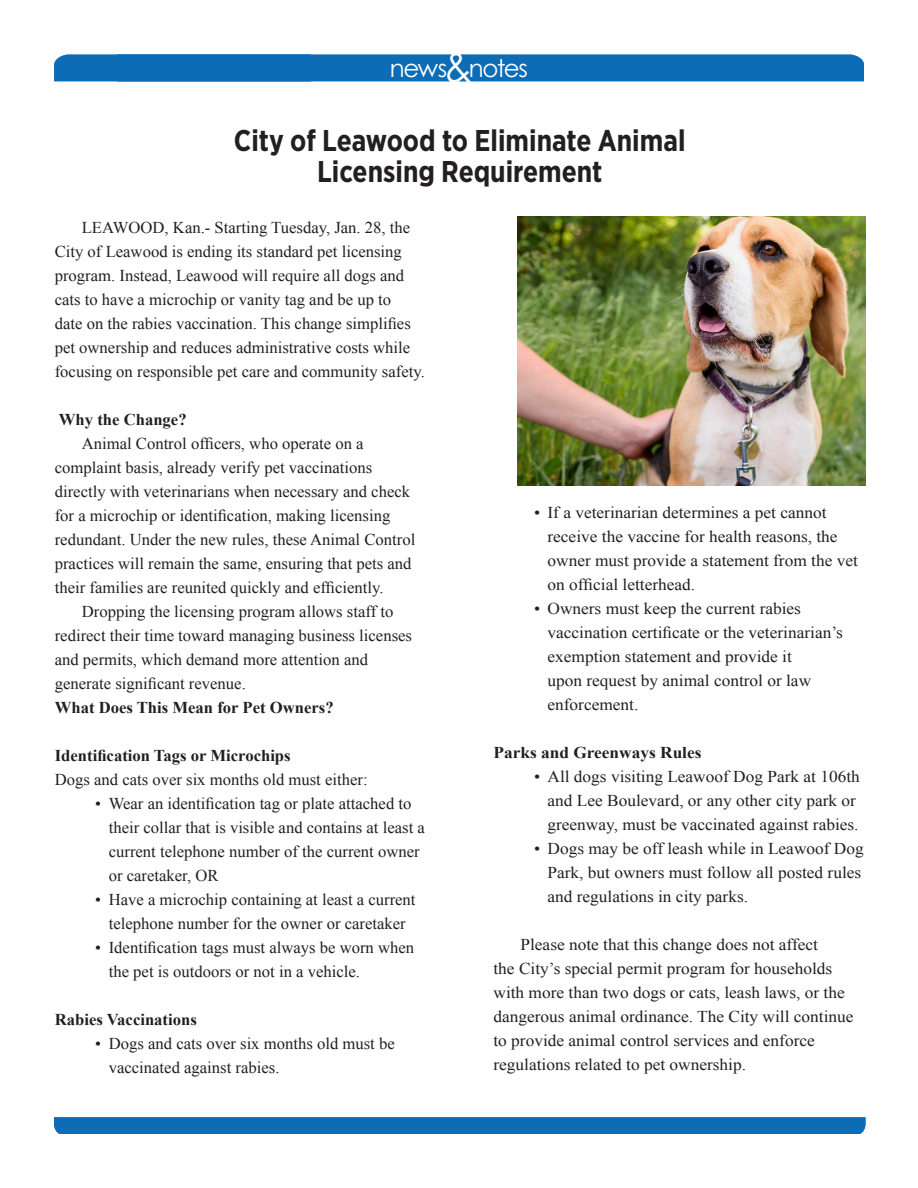
<style>
.page{position:relative;width:918px;height:1188px;background:#fff}
.page>*{position:absolute;margin:0;border:0;box-sizing:border-box;transform-origin:0 0}
.Main_Text{font:700 30px/31.5px "Gotham Narrow";color:#231f20;text-align:center;scale:.94 1}
.t1{font:24.45px "Century Gothic";letter-spacing:-.06em;color:#fff}
.Main_Text-2{font:16.5px/24px "Times New Roman";color:#231f20}
.Main_Text-3{font:16.5px/24px "Times New Roman";color:#231f20;scale:1.05 1}
.Main_Text-4{font:700 16.5px "Times New Roman";color:#231f20}
.Main_Text-5{font:700 16.5px "Times New Roman";color:#231f20;scale:1.05 1}
.s1{font-size:42.6px}
</style>
<div class="page">
<div style="left:54px;top:55px;width:810px;height:26px;background:#0d6cb6"></div>
<div style="left:54px;top:1117px;width:812px;height:17px;background:#0d6cb6"></div>
<img style="left:517px;top:216px;width:349px;height:270px">
<p class="t1" style="left:389px;top:53px;width:140px">news<span class="s1">&amp;</span>notes</p>
<p class="Main_Text" style="left:234px;top:124px;width:482px">City of Leawood to Eliminate Animal<br>Licensing Requirement</p>
<p class="Main_Text-2" style="left:55px;top:215px;width:372px;text-indent:27px">LEAWOOD, Kan.- Starting Tuesday, Jan. 28, the City of Leawood is ending its standard pet licensing program. Instead, Leawood will require all dogs and cats to have a microchip or vanity tag and be up to<br>date on the rabies vaccination. This change simplifies pet ownership and reduces administrative costs while focusing on responsible pet care and community safety.</p>
<p class="Main_Text-4" style="left:59px;top:408px;width:129px">Why the Change?</p>
<p class="Main_Text-2" style="left:55px;top:431px;width:362px;text-indent:27px">Animal Control officers, who operate on a complaint basis, already verify pet vaccinations directly with veterinarians when necessary and check for a microchip or identification, making licensing redundant. Under the new rules, these Animal Control practices will remain the same, ensuring that pets and their families are reunited quickly and efficiently.</p>
<p class="Main_Text-2" style="left:55px;top:599px;width:359px;text-indent:27px">Dropping the licensing program allows staff to redirect their time toward managing business licenses and permits, which demand more attention and generate significant revenue.</p>
<p class="Main_Text-4" style="left:55px;top:696px;width:280px">What Does This Mean for Pet Owners?</p>
<p class="Main_Text-4" style="left:55px;top:744px;width:237px">Identification Tags or Microchips</p>
<p class="Main_Text-2" style="left:55px;top:767px;width:314px">Dogs and cats over six months old must either:</p>
<p class="Main_Text-2" style="left:109px;top:791px;width:318px;text-indent:-13px">• Wear an identification tag or plate attached to their collar that is visible and contains at least a current telephone number of the current owner or caretaker, OR</p>
<p class="Main_Text-2" style="left:95px;top:887px;width:322px;text-align:center">• Have a microchip containing at least a current telephone number for the owner or caretaker</p>
<p class="Main_Text-2" style="left:109px;top:935px;width:307px;text-indent:-13px">• Identification tags must always be worn when the pet is outdoors or not in a vehicle.</p>
<p class="Main_Text-4" style="left:55px;top:1008px;width:144px">Rabies Vaccinations</p>
<p class="Main_Text-2" style="left:109px;top:1031px;width:288px;text-indent:-13px">• Dogs and cats over six months old must be vaccinated against rabies.</p>
<p class="Main_Text-3" style="left:548px;top:500px;width:297px;text-indent:-14px">• If a veterinarian determines a pet cannot receive the vaccine for health reasons, the owner must provide a statement from the vet on official letterhead.</p>
<p class="Main_Text-3" style="left:548px;top:596px;width:283px;text-indent:-14px">• Owners must keep the current rabies vaccination certificate or the veterinarian’s exemption statement and provide it<br>upon request by animal control or law enforcement.</p>
<p class="Main_Text-5" style="left:494px;top:741px;width:200px">Parks and Greenways Rules</p>
<p class="Main_Text-3" style="left:548px;top:764px;width:299px;text-indent:-14px">• All dogs visiting Leawoof Dog Park at 106th and Lee Boulevard, or any other city park or greenway, must be vaccinated against rabies.</p>
<p class="Main_Text-3" style="left:548px;top:836px;width:303px;text-indent:-14px">• Dogs may be off leash while in Leawoof Dog<br>Park, but owners must follow all posted rules and regulations in city parks.</p>
<p class="Main_Text-3" style="left:494px;top:932px;width:344px;text-indent:27px">Please note that this change does not affect<br>the City’s special permit program for households with more than two dogs or cats, leash laws, or the dangerous animal ordinance. The City will continue to provide animal control services and enforce regulations related to pet ownership.</p>
</div>
